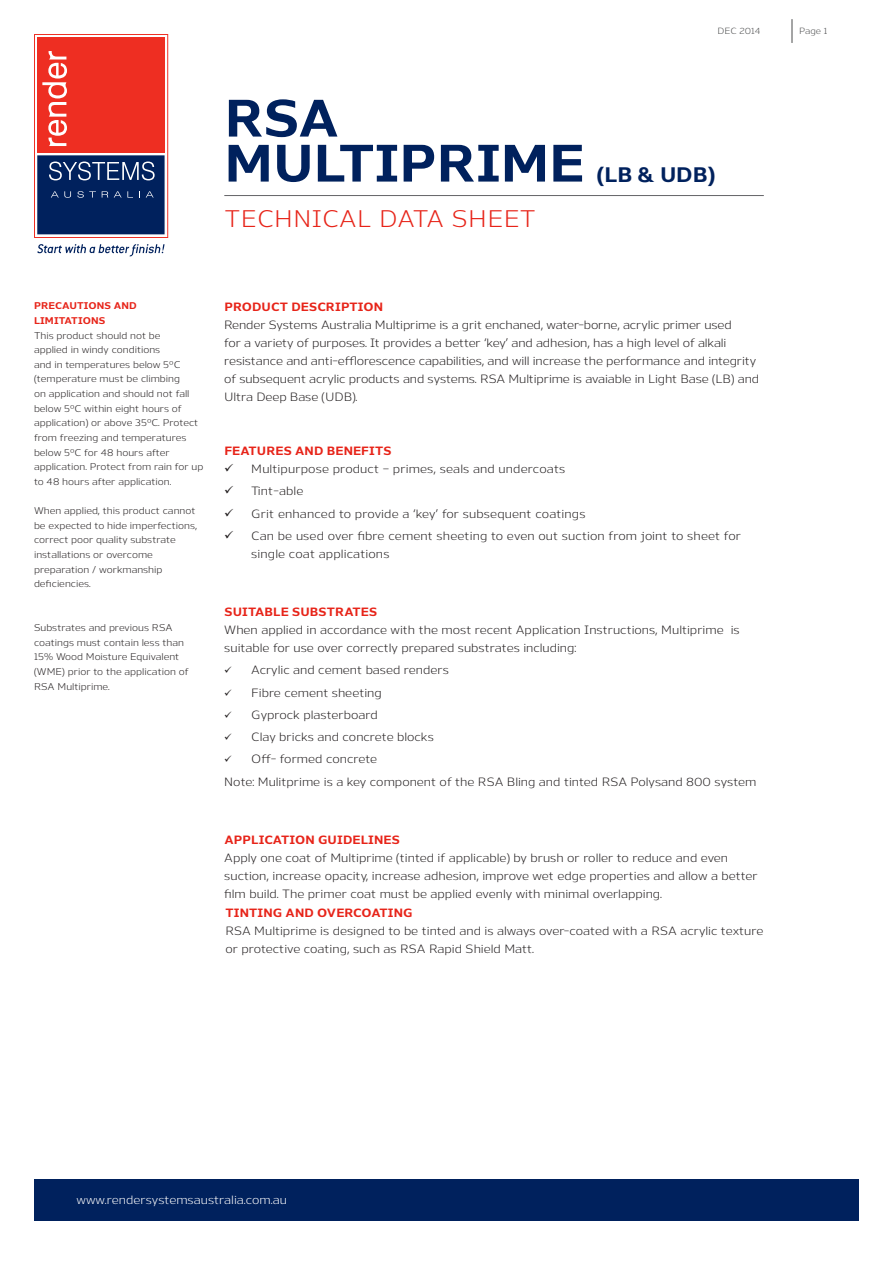
<style>
.page{position:relative;width:893px;height:1263px;background:#fff}
.page>*{position:absolute;margin:0;border:0;box-sizing:border-box;transform-origin:0 0}
.Product_Heading{font:700 52.5px "Nauman";letter-spacing:-.005em;color:#00215d}
.Product_Sub_Heading{font:24px "Nauman";letter-spacing:.02em;color:#e72419}
.Product_Heading-2{font:700 21px "Nauman";color:#00215d}
.Normal_Intro_Text{font:12px/18px "Nauman";letter-spacing:-.01em;color:#231f20}
.Small_Side_Text{font:12px/18px "Nauman";color:#231f20}
.Normal_Intro_Text-2{font:12px/18px "Nauman";letter-spacing:.01em;color:#231f20}
.Normal_Body_Text{font:12px/18px "Nauman";color:#231f20}
.Normal_Body_Text-2{font:700 12px "Nauman";letter-spacing:.01em;color:#e72419}
.t1{font:12px "Nauman";color:#fff}
.Small_Side_Text-2{font:700 12px "Nauman";letter-spacing:.01em;color:#e72419}
.Normal_Body_Bullets{font:700 12px "Nauman";letter-spacing:.01em;color:#e72419}
.Normal_Body_Text-3{font:9.75px/14.7px "Nauman";color:#231f20}
.Normal_Body_Text-4{font:700 9.75px/14.7px "Nauman";letter-spacing:.01em;color:#e72419}
.t2{font:9px "Nauman";color:#4b4c4d}
</style>
<div class="page">
<svg style="left:34px;top:34px;width:134px;height:204px;background:#9d414f"></svg>
<svg style="left:37px;top:244px;width:128px;height:12px"></svg>
<div style="left:34px;top:1179px;width:825px;height:41px;background:#00215d"></div>
<svg style="left:792px;top:19px;width:1px;height:24px"></svg>
<hr style="left:224px;top:195px;width:540px;height:1px;background:#636366">
<p class="t2" style="left:718px;top:23px;width:45px">DEC 2014</p>
<p class="t2" style="left:799px;top:23px;width:30px">Page 1</p>
<p class="Product_Heading" style="left:225px;top:75px;width:116px">RSA</p>
<p class="Product_Heading" style="left:225px;top:120px;width:361px">MULTIPRIME</p>
<p class="Product_Sub_Heading" style="left:224px;top:200px;width:313px">TECHNICAL DATA SHEET</p>
<p class="Product_Heading-2" style="left:597px;top:157px;width:120px">(LB &amp; UDB)</p>
<p class="Normal_Body_Text-4" style="left:34px;top:297px;width:104px">PRECAUTIONS AND<br>LIMITATIONS</p>
<p class="Normal_Body_Text-3" style="left:34px;top:327px;width:171px">This product should not be<br>applied in windy conditions<br>and in temperatures below 5ºC (temperature must be climbing<br>on application and should not fall below 5ºC within eight hours of application) or above 35ºC. Protect from freezing and temperatures below 5ºC for 48 hours after application. Protect from rain for up to 48 hours after application.</p>
<p class="Normal_Body_Text-3" style="left:34px;top:502px;width:165px">When applied, this product cannot be expected to hide imperfections, correct poor quality substrate installations or overcome preparation / workmanship deficiencies.</p>
<p class="Normal_Body_Text-3" style="left:34px;top:619px;width:156px">Substrates and previous RSA coatings must contain less than<br>15% Wood Moisture Equivalent (WME) prior to the application of<br>RSA Multiprime.</p>
<p class="Normal_Body_Text-2" style="left:224px;top:297px;width:160px">PRODUCT DESCRIPTION</p>
<p class="Normal_Intro_Text" style="left:224px;top:315px;width:536px">Render Systems Australia Multiprime is a grit enchaned, water-borne, acrylic primer used<br>for a variety of purposes. It provides a better ‘key’ and adhesion, has a high level of alkali resistance and anti-efflorescence capabilities, and will increase the performance and integrity of subsequent acrylic products and systems. RSA Multiprime is avaiable in Light Base (LB) and Ultra Deep Base (UDB).</p>
<p class="Normal_Body_Text-2" style="left:224px;top:441px;width:169px">FEATURES AND BENEFITS</p>
<p class="Normal_Intro_Text-2" style="left:251px;top:459px;width:316px">Multipurpose product – primes, seals and undercoats</p>
<p class="Normal_Intro_Text-2" style="left:251px;top:481px;width:54px">Tint-able</p>
<p class="Normal_Intro_Text-2" style="left:251px;top:503px;width:336px">Grit enhanced to provide a ‘key’ for subsequent coatings</p>
<p class="Normal_Intro_Text-2" style="left:251px;top:525px;width:491px">Can be used over fibre cement sheeting to even out suction from joint to sheet for single coat applications</p>
<p class="Normal_Body_Bullets" style="left:224px;top:602px;width:154px">SUITABLE SUBSTRATES</p>
<p class="Small_Side_Text" style="left:224px;top:620px;width:517px">When applied in accordance with the most recent Application Instructions, Multiprime is suitable for use over correctly prepared substrates including:</p>
<p class="Normal_Intro_Text" style="left:251px;top:660px;width:199px">Acrylic and cement based renders</p>
<p class="Normal_Intro_Text" style="left:251px;top:682px;width:132px">Fibre cement sheeting</p>
<p class="Normal_Intro_Text" style="left:251px;top:704px;width:128px">Gyprock plasterboard</p>
<p class="Normal_Intro_Text" style="left:251px;top:727px;width:184px">Clay bricks and concrete blocks</p>
<p class="Normal_Intro_Text" style="left:251px;top:749px;width:127px">Off- formed concrete</p>
<p class="Small_Side_Text" style="left:224px;top:771px;width:534px">Note: Mulitprime is a key component of the RSA Bling and tinted RSA Polysand 800 system</p>
<p class="Small_Side_Text-2" style="left:224px;top:830px;width:177px">APPLICATION GUIDELINES</p>
<p class="Small_Side_Text" style="left:224px;top:847px;width:535px">Apply one coat of Multiprime (tinted if applicable) by brush or roller to reduce and even suction, increase opacity, increase adhesion, improve wet edge properties and allow a better film build. The primer coat must be applied evenly with minimal overlapping.</p>
<p class="Normal_Body_Text-2" style="left:225px;top:903px;width:189px">TINTING AND OVERCOATING</p>
<p class="Normal_Body_Text" style="left:225px;top:920px;width:539px">RSA Multiprime is designed to be tinted and is always over-coated with a RSA acrylic texture or protective coating, such as RSA Rapid Shield Matt.</p>
<p class="t1" style="left:77px;top:1191px;width:212px">www.rendersystemsaustralia.com.au</p>
</div>
